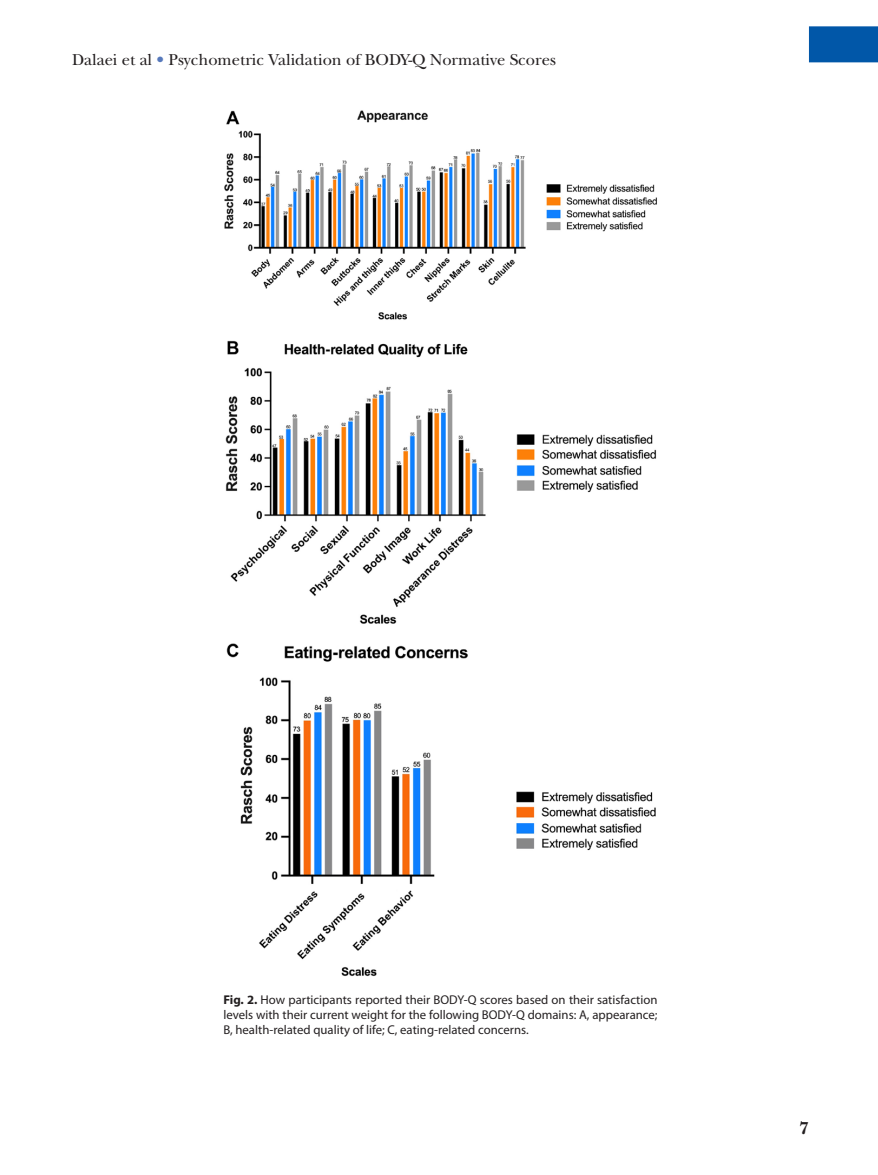
<style>
.page{position:relative;width:878px;height:1175px;background:#fff}
.page>*{position:absolute;margin:0;border:0;box-sizing:border-box;transform-origin:0 0}
.t1{font:700 18px "New Baskerville Std";color:#231f20}
.t2{font:16.5px "New Baskerville Std";color:#231f20}
.t3{font:12.75px/15px "Myriad Pro";color:#231f20;text-align:justify}
.s1{color:#5779bc}
.s2{font-weight:700}
</style>
<div class="page">
<div style="left:808px;top:26px;width:70px;height:36px;background:#0157a8"></div>
<img style="left:224px;top:110px;width:433px;height:867px">
<p class="t2" style="left:72px;top:50px;width:485px">Dalaei et al <span class="s1">•</span> Psychometric Validation of BODY-Q Normative Scores</p>
<p class="t3" style="left:223px;top:992px;width:435px"><span class="s2">Fig. 2.</span> How participants reported their BODY-Q scores based on their satisfaction levels with their current weight for the following BODY-Q domains: A, appearance; B, health-related quality of life; C, eating-related concerns.</p>
<h1 class="t1" style="left:799px;top:1118px;width:11px">7</h1>
</div>
